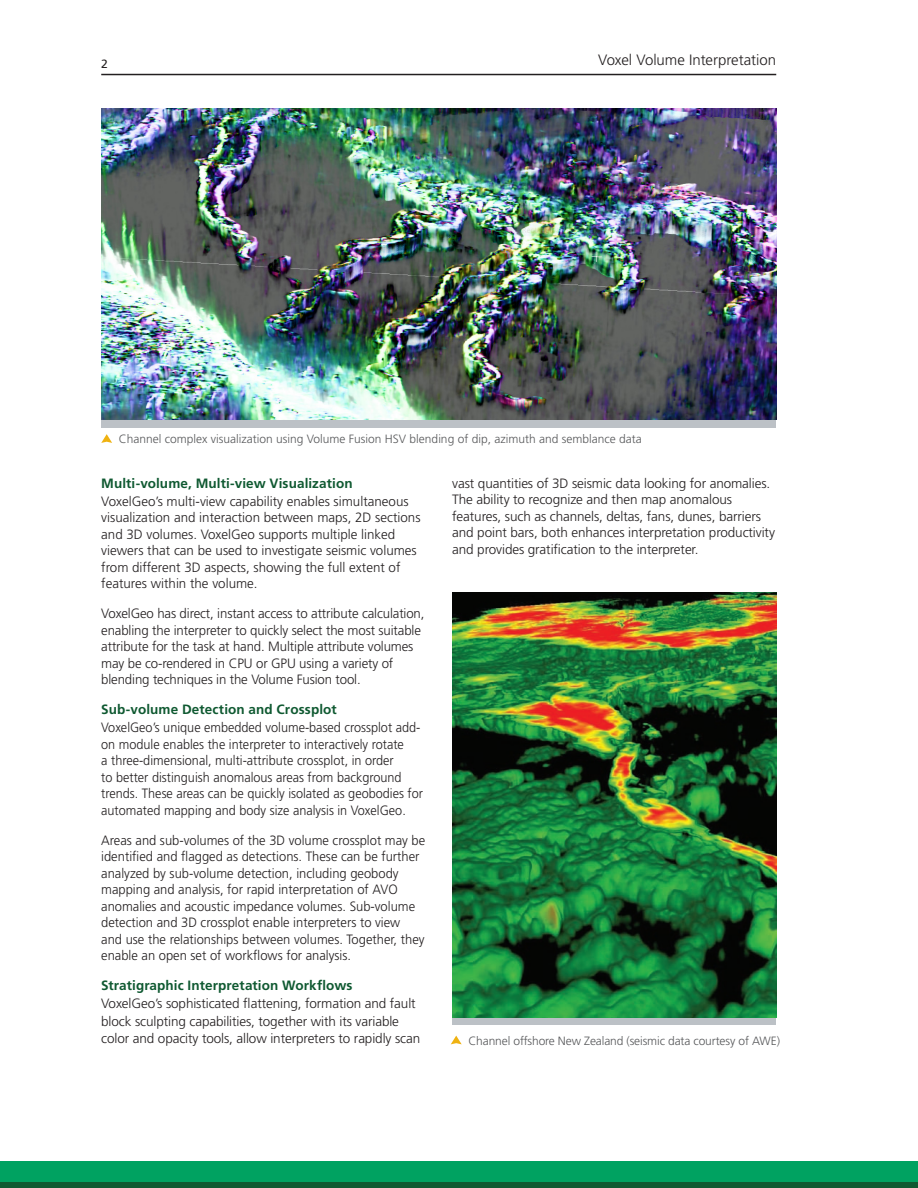
<style>
.page{position:relative;width:918px;height:1188px;background:#fff}
.page>*{position:absolute;margin:0;border:0;box-sizing:border-box;transform-origin:0 0}
.Page_title{font:300 15px "Frutiger LT Std";color:#231f20}
.P_1{font:300 13.5px/16.5px "Frutiger LT Std";color:#231f20}
.P_1-2{font:300 13.5px/16.5px "Frutiger LT Std";color:#231f20;scale:.96 1}
.P_1-3{font:300 13.5px/16.5px "Frutiger LT Std";color:#231f20;scale:.94 1}
.H_1{font:700 13.5px "Frutiger LT Std";letter-spacing:.01em;color:#0f5931}
.t1{font:300 12px "Frutiger LT Std";color:#57585a}
.Page_Number{font:12px "Frutiger LT Std";color:#231f20}
</style>
<div class="page">
<svg style="left:0;top:1181px;width:918px;height:7px;fill:#0f5931"></svg>
<div style="left:0;top:1161px;width:918px;height:20px;background:#00a261"></div>
<div style="left:101px;top:314px;width:675px;height:113px;background:#bcc1c6"></div>
<div style="left:452px;top:912px;width:324px;height:113px;background:#bcc1c6"></div>
<img style="left:101px;top:108px;width:675px;height:312px">
<img style="left:452px;top:592px;width:324px;height:426px">
<svg style="left:101px;top:434px;width:11px;height:9px"></svg>
<svg style="left:451px;top:1036px;width:11px;height:8px"></svg>
<hr style="left:101px;top:74px;width:675px;height:1px;background:#231f20">
<p class="Page_Number" style="left:101px;top:57px;width:8px">2</p>
<p class="Page_title" style="left:598px;top:51px;width:180px">Voxel Volume Interpretation</p>
<p class="t1" style="left:119px;top:432px;width:524px">Channel complex visualization using Volume Fusion HSV blending of dip, azimuth and semblance data</p>
<p class="H_1" style="left:101px;top:475px;width:253px">Multi-volume, Multi-view Visualization</p>
<p class="P_1" style="left:101px;top:493px;width:321px">VoxelGeo’s multi-view capability enables simultaneous visualization and interaction between maps, 2D sections and 3D volumes. VoxelGeo supports multiple linked viewers that can be used to investigate seismic volumes from different 3D aspects, showing the full extent of features within the volume.</p>
<p class="P_1" style="left:101px;top:606px;width:325px">VoxelGeo has direct, instant access to attribute calculation, enabling the interpreter to quickly select the most suitable attribute for the task at hand. Multiple attribute volumes may be co-rendered in CPU or GPU using a variety of blending techniques in the Volume Fusion tool.</p>
<p class="H_1" style="left:101px;top:702px;width:237px">Sub-volume Detection and Crossplot</p>
<p class="P_1-3" style="left:101px;top:720px;width:344px">VoxelGeo’s unique embedded volume-based crossplot add&shy;on module enables the interpreter to interactively rotate<br>a three-dimensional, multi-attribute crossplot, in order<br>to better distinguish anomalous areas from background trends. These areas can be quickly isolated as geobodies for automated mapping and body size analysis in VoxelGeo.</p>
<p class="P_1-2" style="left:101px;top:832px;width:339px">Areas and sub-volumes of the 3D volume crossplot may be identified and flagged as detections. These can be further analyzed by sub-volume detection, including geobody mapping and analysis, for rapid interpretation of AVO anomalies and acoustic impedance volumes. Sub-volume detection and 3D crossplot enable interpreters to view<br>and use the relationships between volumes. Together, they enable an open set of workflows for analysis.</p>
<p class="H_1" style="left:101px;top:978px;width:253px">Stratigraphic Interpretation Workflows</p>
<p class="P_1" style="left:101px;top:995px;width:316px;line-height:18px">VoxelGeo’s sophisticated flattening, formation and fault block sculpting capabilities, together with its variable</p>
<p class="P_1" style="left:101px;top:1030px;width:321px">color and opacity tools, allow interpreters to rapidly scan</p>
<p class="P_1" style="left:452px;top:475px;width:324px">vast quantities of 3D seismic data looking for anomalies.<br>The ability to recognize and then map anomalous features, such as channels, deltas, fans, dunes, barriers and point bars, both enhances interpretation productivity and provides gratification to the interpreter.</p>
<p class="t1" style="left:468px;top:1034px;width:313px">Channel offshore New Zealand (seismic data courtesy of AWE)</p>
</div>
